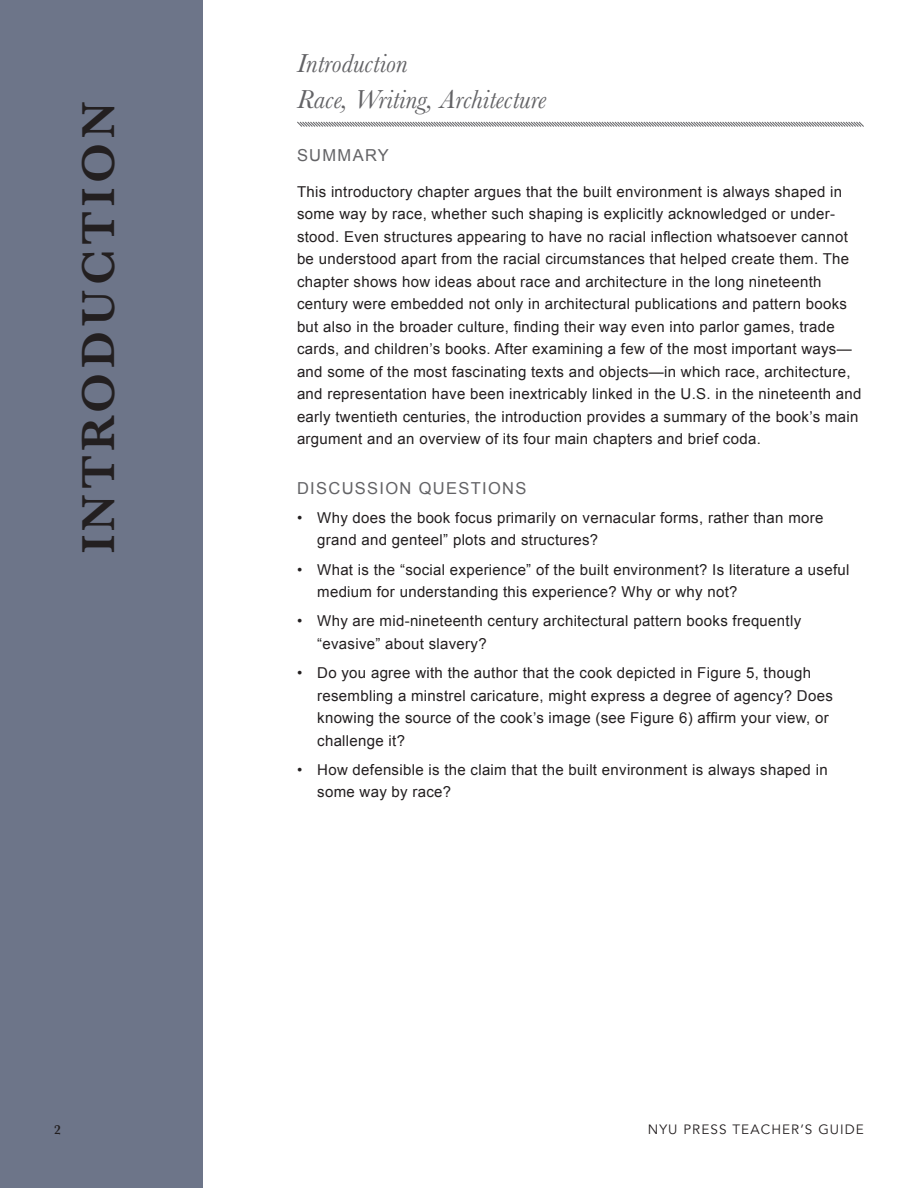
<style>
.page{position:relative;width:918px;height:1188px;background:#fff}
.page>*{position:absolute;margin:0;border:0;box-sizing:border-box;transform-origin:0 0}
.t1{font:600 48px "Baskerville";letter-spacing:.1em;color:#231f20}
.t2{font:italic 27px/36px "Baskerville";color:#636366}
.t3{font:16.5px "Arial";letter-spacing:.08em;color:#636366}
.t4{font:15px/22.5px "Arial";letter-spacing:.02em;color:#231f20}
.t5{font:13.5px "Avenir";letter-spacing:.08em;color:#231f20}
.t6{font:600 13.5px "Baskerville";color:#231f20}
</style>
<div class="page">
<div style="left:0;top:0;width:202px;height:1188px;background:#6d7589"></div>
<svg style="left:297px;top:121px;width:567px;height:6px"></svg>
<h1 class="t1" style="left:65px;top:553px;width:453px;rotate:-90deg">INTRODUCTION</h1>
<h2 class="t2" style="left:297px;top:45px;width:251px">Introduction<br>Race, Writing, Architecture</h2>
<p class="t3" style="left:297px;top:144px;width:93px">SUMMARY</p>
<p class="t4" style="left:297px;top:180px;width:566px">This introductory chapter argues that the built environment is always shaped in some way by race, whether such shaping is explicitly acknowledged or under&shy;stood. Even structures appearing to have no racial inflection whatsoever cannot be understood apart from the racial circumstances that helped create them. The chapter shows how ideas about race and architecture in the long nineteenth century were embedded not only in architectural publications and pattern books but also in the broader culture, finding their way even into parlor games, trade cards, and children’s books. After examining a few of the most important ways— and some of the most fascinating texts and objects—in which race, architecture, and representation have been inextricably linked in the U.S. in the nineteenth and early twentieth centuries, the introduction provides a summary of the book’s main argument and an overview of its four main chapters and brief coda.</p>
<p class="t3" style="left:297px;top:477px;width:231px">DISCUSSION QUESTIONS</p>
<p class="t4" style="left:317px;top:506px;width:508px;text-indent:-20px">• Why does the book focus primarily on vernacular forms, rather than more grand and genteel” plots and structures?</p>
<p class="t4" style="left:317px;top:558px;width:534px;text-indent:-20px">• What is the “social experience” of the built environment? Is literature a useful medium for understanding this experience? Why or why not?</p>
<p class="t4" style="left:317px;top:610px;width:485px;text-indent:-20px">• Why are mid-nineteenth century architectural pattern books frequently “evasive” about slavery?</p>
<p class="t4" style="left:317px;top:662px;width:517px;text-indent:-20px">• Do you agree with the author that the cook depicted in Figure 5, though resembling a minstrel caricature, might express a degree of agency? Does knowing the source of the cook’s image (see Figure 6) affirm your view, or challenge it?</p>
<p class="t4" style="left:317px;top:758px;width:512px;text-indent:-20px">• How defensible is the claim that the built environment is always shaped in some way by race?</p>
<p class="t6" style="left:54px;top:1120px;width:8px">2</p>
<p class="t5" style="left:648px;top:1121px;width:218px">NYU PRESS TEACHER’S GUIDE</p>
</div>
